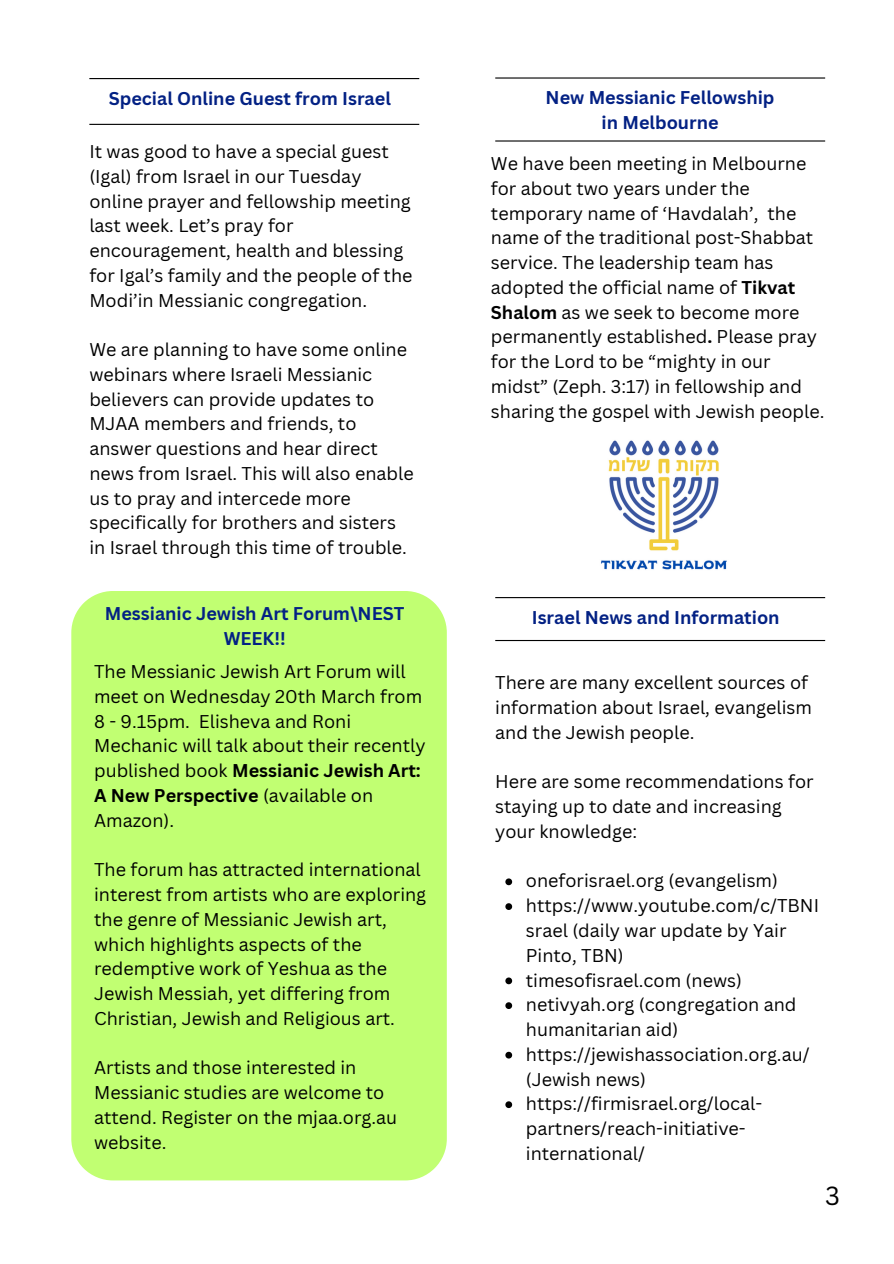
<style>
.page{position:relative;width:894px;height:1264px;background:#fff}
.page>*{position:absolute;margin:0;border:0;box-sizing:border-box;transform-origin:0 0}
.t1{font:25.5px "Canva Sans";color:#000}
.t2{font:18px/24.8px "Canva Sans";color:#000}
.t3{font:700 18px/24.8px "Canva Sans";color:#032184;text-align:center}
.s1{font-weight:700}
</style>
<div class="page">
<hr style="left:495px;top:77px;width:329px;height:2px;background:#000">
<hr style="left:495px;top:140px;width:329px;height:2px;background:#000">
<hr style="left:89px;top:78px;width:330px;height:1px;background:#000">
<hr style="left:89px;top:124px;width:330px;height:1px;background:#000">
<hr style="left:495px;top:597px;width:329px;height:1px;background:#000">
<hr style="left:495px;top:640px;width:329px;height:1px;background:#000">
<div style="left:71px;top:591px;width:375px;height:589px;background:#c1ff72"></div>
<img style="left:601px;top:440px;width:126px;height:130px">
<svg style="left:505px;top:878px;width:7px;height:7px"></svg>
<svg style="left:505px;top:903px;width:7px;height:7px"></svg>
<svg style="left:505px;top:977px;width:7px;height:7px"></svg>
<svg style="left:505px;top:1002px;width:7px;height:7px"></svg>
<svg style="left:505px;top:1051px;width:7px;height:7px"></svg>
<svg style="left:505px;top:1101px;width:7px;height:7px"></svg>
<p class="t3" style="left:109px;top:85px;width:283px">Special Online Guest from Israel</p>
<p class="t2" style="left:89px;top:139px;width:324px">It was good to have a special guest (Igal) from Israel in our Tuesday online prayer and fellowship meeting last week. Let’s pray for encouragement, health and blessing for Igal’s family and the people of the Modi’in Messianic congregation.</p>
<h1 class="t2" style="left:89px;top:337px;width:326px">We are planning to have some online webinars where Israeli Messianic believers can provide updates to MJAA members and friends, to answer questions and hear direct news from Israel. This will also enable us to pray and intercede more specifically for brothers and sisters in Israel through this time of trouble.</h1>
<p class="t3" style="left:105px;top:600px;width:301px">Messianic Jewish Art Forum\NEST<br>WEEK!!</p>
<p class="t2" style="left:94px;top:658px;width:333px">The Messianic Jewish Art Forum will meet on Wednesday 20th March from<br>8 - 9.15pm. Elisheva and Roni<br>Mechanic will talk about their recently published book <span class="s1">Messianic Jewish Art:<br>A New Perspective</span> (available on<br>Amazon).</p>
<p class="t2" style="left:94px;top:856px;width:333px">The forum has attracted international interest from artists who are exploring the genre of Messianic Jewish art, which highlights aspects of the redemptive work of Yeshua as the Jewish Messiah, yet differing from Christian, Jewish and Religious art.</p>
<p class="t2" style="left:94px;top:1054px;width:304px">Artists and those interested in<br>Messianic studies are welcome to attend. Register on the mjaa.org.au website.</p>
<p class="t3" style="left:545px;top:85px;width:230px">New Messianic Fellowship in Melbourne</p>
<p class="t2" style="left:491px;top:151px;width:335px">We have been meeting in Melbourne for about two years under the temporary name of ‘Havdalah’, the name of the traditional post-Shabbat service. The leadership team has adopted the official name of <span class="s1">Tikvat Shalom</span> as we seek to become more permanently established<span class="s1">.</span> Please pray for the Lord to be “mighty in our midst” (Zeph. 3:17) in fellowship and sharing the gospel with Jewish people.</p>
<h1 class="t3" style="left:531px;top:604px;width:249px">Israel News and Information</h1>
<p class="t2" style="left:495px;top:670px;width:318px">There are many excellent sources of information about Israel, evangelism and the Jewish people.</p>
<p class="t2" style="left:495px;top:769px;width:320px">Here are some recommendations for staying up to date and increasing your knowledge:</p>
<h1 class="t2" style="left:525px;top:868px;width:253px">oneforisrael.org (evangelism)</h1>
<p class="t2" style="left:525px;top:892px;width:294px">https://www.youtube.com/c/TBNI srael (daily war update by Yair<br>Pinto, TBN)</p>
<p class="t2" style="left:525px;top:967px;width:217px">timesofisrael.com (news)</p>
<p class="t2" style="left:525px;top:991px;width:272px">netivyah.org (congregation and humanitarian aid)</p>
<p class="t2" style="left:525px;top:1041px;width:285px">https://jewishassociation.org.au/ (Jewish news)</p>
<p class="t2" style="left:525px;top:1090px;width:238px">https://firmisrael.org/local&shy;partners/reach-initiative&shy;international/</p>
<p class="t1" style="left:824px;top:1177px;width:16px">3</p>
</div>
